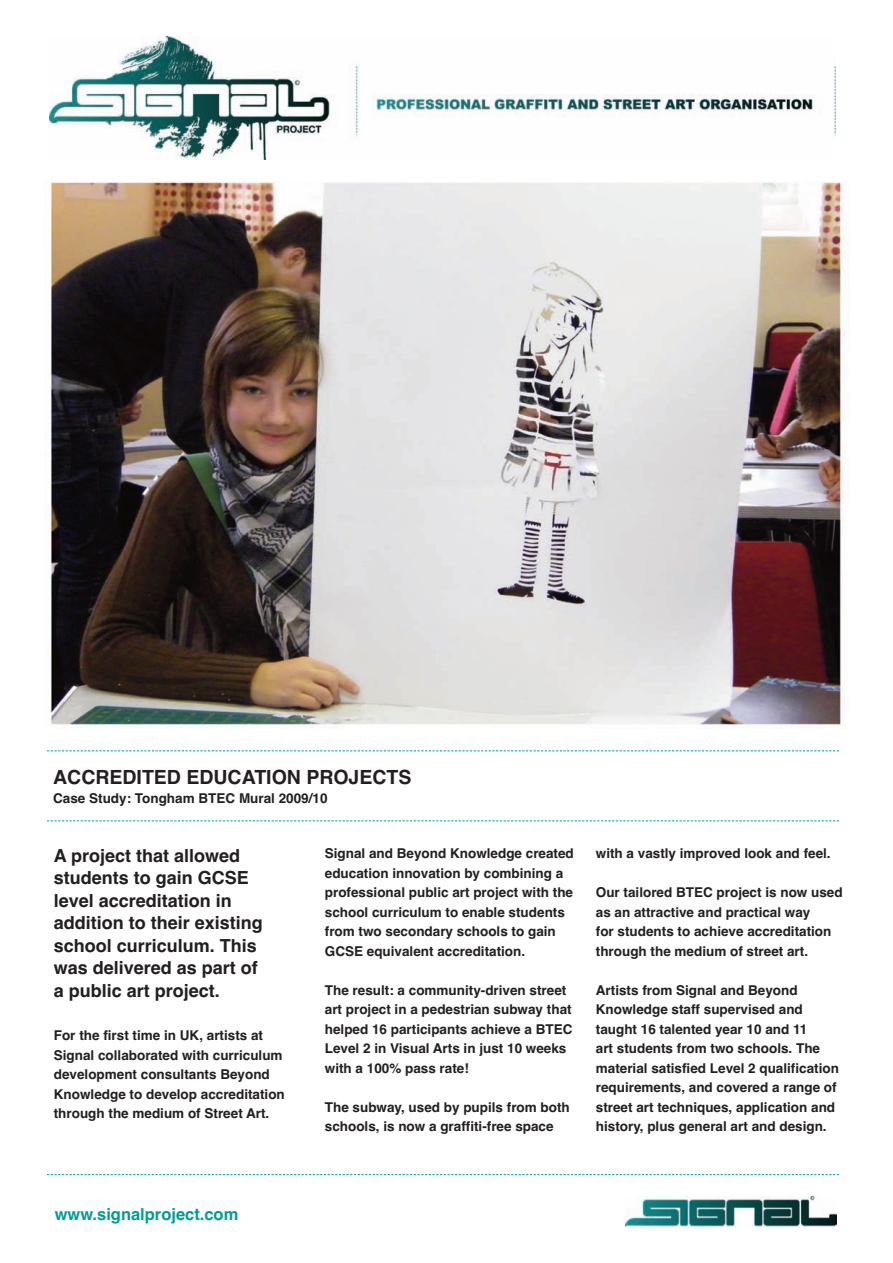
<style>
.page{position:relative;width:893px;height:1263px;background:#fff}
.page>*{position:absolute;margin:0;border:0;box-sizing:border-box;transform-origin:0 0}
.t1{font:700 19.5px "Helvetica";color:#231f20}
.t2{font:700 18px/22.5px "Helvetica";color:#231f20}
.t3{font:700 16.5px "Helvetica";color:#009d95}
.t4{font:700 13.5px/19.5px "Helvetica";color:#231f20}
</style>
<div class="page">
<img style="left:48px;top:181px;width:797px;height:547px">
<img style="left:49px;top:37px;width:786px;height:123px">
<img style="left:626px;top:1197px;width:211px;height:30px">
<svg style="left:47px;top:1174px;width:792px;height:1px"></svg>
<svg style="left:47px;top:750px;width:792px;height:1px"></svg>
<svg style="left:47px;top:820px;width:792px;height:1px"></svg>
<h1 class="t1" style="left:53px;top:766px;width:360px">ACCREDITED EDUCATION PROJECTS</h1>
<p class="t4" style="left:53px;top:788px;width:276px">Case Study: Tongham BTEC Mural 2009/10</p>
<h2 class="t2" style="left:54px;top:844px;width:210px">A project that allowed students to gain GCSE level accreditation in addition to their existing school curriculum. This was delivered as part of a public art project.</h2>
<p class="t4" style="left:54px;top:1026px;width:233px">For the first time in UK, artists at Signal collaborated with curriculum development consultants Beyond Knowledge to develop accreditation through the medium of Street Art.</p>
<p class="t4" style="left:325px;top:844px;width:251px">Signal and Beyond Knowledge created education innovation by combining a professional public art project with the school curriculum to enable students from two secondary schools to gain GCSE equivalent accreditation.</p>
<p class="t4" style="left:325px;top:980px;width:249px">The result: a community-driven street art project in a pedestrian subway that helped 16 participants achieve a BTEC Level 2 in Visual Arts in just 10 weeks with a 100% pass rate!</p>
<p class="t4" style="left:325px;top:1097px;width:247px">The subway, used by pupils from both schools, is now a graffiti-free space</p>
<p class="t4" style="left:596px;top:844px;width:236px">with a vastly improved look and feel.</p>
<p class="t4" style="left:596px;top:883px;width:248px">Our tailored BTEC project is now used as an attractive and practical way<br>for students to achieve accreditation through the medium of street art.</p>
<p class="t4" style="left:596px;top:980px;width:245px">Artists from Signal and Beyond Knowledge staff supervised and taught 16 talented year 10 and 11<br>art students from two schools. The material satisfied Level 2 qualification requirements, and covered a range of street art techniques, application and history, plus general art and design.</p>
<p class="t3" style="left:55px;top:1205px;width:185px">www.signalproject.com</p>
</div>
